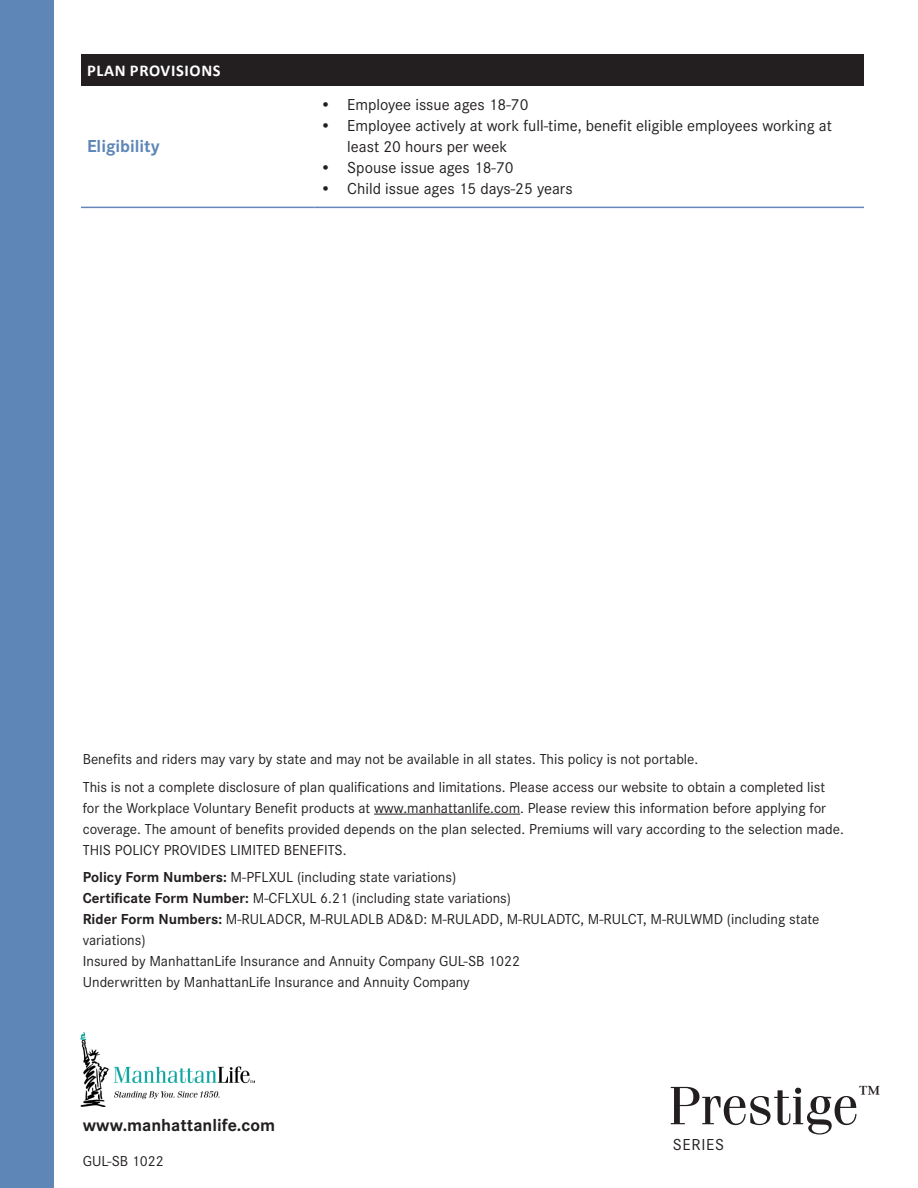
<style>
.page{position:relative;width:918px;height:1188px;background:#fff}
.page>*{position:absolute;margin:0;border:0;box-sizing:border-box;transform-origin:0 0}
.t1{font:54px "Fenice Pro ITC";color:#231f20}
.t2{font:21.9px "Fenice Pro ITC";color:#231f20}
.t3{font:700 18px "Corporate S Pro";color:#231f20}
.t4{font:700 18px "Corporate S Pro";color:#5e86b7}
.t5{font:16.5px/21px "Corporate S Pro";color:#231f20}
.t6{font:700 16.5px "Calibri";letter-spacing:.04em;color:#fff}
.t7{font:15px/21px "Corporate S Pro";color:#231f20}
.s1{font-weight:700}
</style>
<div class="page">
<div style="left:0;top:0;width:54px;height:1188px;background:#5e86b7"></div>
<img style="left:80px;top:1032px;width:175px;height:74px">
<hr style="left:374px;top:814px;width:146px;height:1px;background:#231f20">
<div style="left:81px;top:54px;width:783px;height:31px;background:#231f20"></div>
<hr style="left:81px;top:207px;width:233px;height:1px;background:#6685b8">
<hr style="left:314px;top:207px;width:550px;height:1px;background:#6685b8">
<p class="t6" style="left:87px;top:60px;width:135px">PLAN PROVISIONS</p>
<p class="t4" style="left:87px;top:132px;width:74px">Eligibility</p>
<p class="t5" style="left:320px;top:93px;width:210px">• Employee issue ages 18-70</p>
<p class="t5" style="left:347px;top:114px;width:486px;text-indent:-27px">• Employee actively at work full-time, benefit eligible employees working at least 20 hours per week</p>
<p class="t5" style="left:320px;top:156px;width:195px">• Spouse issue ages 18-70</p>
<p class="t5" style="left:320px;top:177px;width:254px">• Child issue ages 15 days-25 years</p>
<p class="t7" style="left:83px;top:747px;width:617px">Benefits and riders may vary by state and may not be available in all states. This policy is not portable.</p>
<p class="t7" style="left:83px;top:775px;width:763px">This is not a complete disclosure of plan qualifications and limitations. Please access our website to obtain a completed list for the Workplace Voluntary Benefit products at www.manhattanlife.com. Please review this information before applying for coverage. The amount of benefits provided depends on the plan selected. Premiums will vary according to the selection made.<br>THIS POLICY PROVIDES LIMITED BENEFITS.</p>
<p class="t7" style="left:83px;top:866px;width:375px"><span class="s1">Policy Form Numbers:</span> M-PFLXUL (including state variations)</p>
<p class="t7" style="left:83px;top:887px;width:430px"><span class="s1">Certificate Form Number:</span> M-CFLXUL 6.21 (including state variations)</p>
<p class="t7" style="left:83px;top:908px;width:738px"><span class="s1">Rider Form Numbers:</span> M-RULADCR, M-RULADLB AD&amp;D: M-RULADD, M-RULADTC, M-RULCT, M-RULWMD (including state variations)</p>
<p class="t7" style="left:83px;top:950px;width:439px">Insured by ManhattanLife Insurance and Annuity Company GUL-SB 1022</p>
<p class="t7" style="left:83px;top:971px;width:388px">Underwritten by ManhattanLife Insurance and Annuity Company</p>
<p class="t3" style="left:83px;top:1111px;width:194px">www.manhattanlife.com</p>
<p class="t7" style="left:83px;top:1149px;width:83px">GUL-SB 1022</p>
<h1 class="t1" style="left:669px;top:1072px;width:192px">Prestige</h1>
<h2 class="t2" style="left:859px;top:1080px;width:23px">™</h2>
<p class="t5" style="left:673px;top:1133px;width:53px">SERIES</p>
</div>
